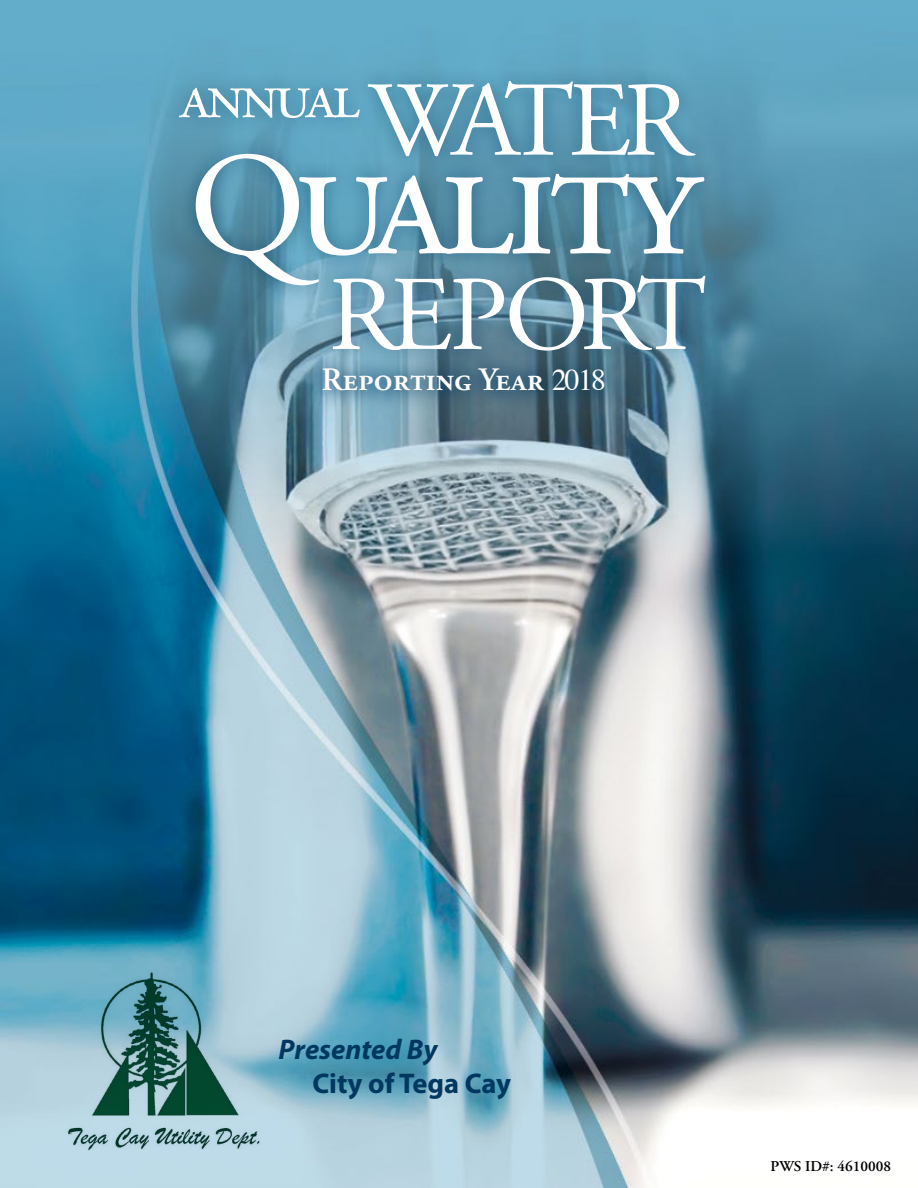
<style>
.page{position:relative;width:918px;height:1188px;background:#fff}
.page>*{position:absolute;margin:0;border:0;box-sizing:border-box;transform-origin:0 0}
.t1{font:174.15px "Adobe Garamond Pro";letter-spacing:-.04em;color:#fff}
.t2{font:106.05px "Adobe Garamond Pro";letter-spacing:-.065em;color:#fff}
.t3{font:65.85px "Adobe Garamond Pro";letter-spacing:-.06em;color:#fff}
.t4{font:600 32.7px "Adobe Garamond Pro";color:#fff}
.t5{font:700 28.5px "Myriad Pro";color:#003860}
.t6{font:italic 700 28.5px "Myriad Pro";color:#003860}
.PWS_ID{font:600 15px "Adobe Garamond Pro";color:#000}
.s1{font-size:106.05px}
.s2{font-size:146.85px}
.s3{font-family:"Times";font-weight:400;font-size:29.85px}
</style>
<div class="page">
<img style="left:0;top:0;width:918px;height:1188px">
<div style="left:164px;top:66px;width:558px;height:352px;background:#003860;opacity:.48"></div>
<div style="left:307px;top:351px;width:315px;height:58px;background:#003860;opacity:.78"></div>
<img style="left:66px;top:969px;width:195px;height:181px">
<h3 class="t3" style="left:180px;top:57px;width:513px">annual <span class="s1">WATER</span></h3>
<h1 class="t1" style="left:189px;top:93px;width:514px"><span class="s2">Q</span>uality</h1>
<h2 class="t2" style="left:329px;top:252px;width:380px">REPORT</h2>
<p class="t4" style="left:322px;top:361px;width:286px">Reporting Year <span class="s3">2018</span></p>
<p class="t6" style="left:279px;top:1031px;width:160px">Presented By</p>
<p class="t5" style="left:312px;top:1065px;width:200px">City of Tega Cay</p>
<p class="PWS_ID" style="left:771px;top:1158px;width:122px">PWS ID#: 4610008</p>
</div>
